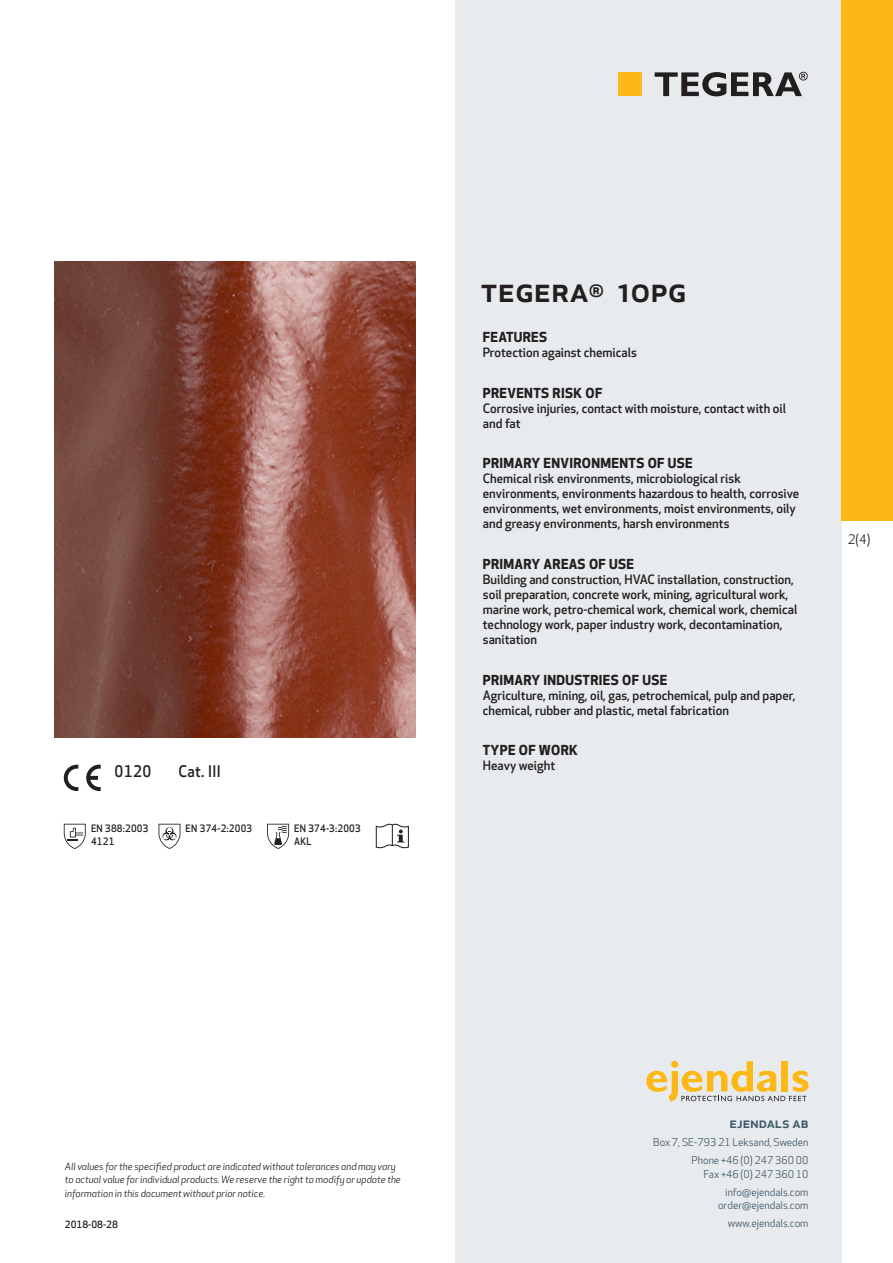
<style>
.page{position:relative;width:893px;height:1263px;background:#fff}
.page>*{position:absolute;margin:0;border:0;box-sizing:border-box;transform-origin:0 0}
.prodname{font:500 34.5px "Apex New";color:#231f20}
.Artikel{font:500 15.6px "Apex New";letter-spacing:.025em;color:#231f20;scale:.95 1}
.t1{font:500 15px "Apex New";color:#405968}
.Funktion_body{font:700 13.5px "Apex New";letter-spacing:.025em;color:#231f20}
.t2{font:12.75px "Apex New";color:#231f20}
.Funktion_body-2{font:500 12.6px/15px "Apex New";color:#231f20}
.t3{font:10.5px/18px "Apex New";color:#405968;text-align:right}
.Artikel-2{font:500 10.05px/13.2px "Apex New";letter-spacing:.025em;color:#231f20;scale:.95 1}
.t4{font:italic 9.75px/13.5px "Apex New";color:#231f20}
.Sidfot_datum{font:500 9.75px "Apex New";color:#231f20}
</style>
<div class="page">
<div style="left:455px;top:0;width:387px;height:1263px;background:#e8ebee"></div>
<svg style="left:646px;top:1061px;width:162px;height:40px"></svg>
<div style="left:842px;top:0;width:51px;height:520px;background:#fcb814"></div>
<div style="left:618px;top:72px;width:24px;height:24px;background:#fcb814"></div>
<svg style="left:655px;top:72px;width:153px;height:24px"></svg>
<svg style="left:86px;top:765px;width:15px;height:26px"></svg>
<svg style="left:64px;top:765px;width:14px;height:26px"></svg>
<svg style="left:64px;top:824px;width:22px;height:25px"></svg>
<svg style="left:159px;top:824px;width:21px;height:25px"></svg>
<svg style="left:267px;top:824px;width:22px;height:25px"></svg>
<svg style="left:376px;top:824px;width:33px;height:24px"></svg>
<img style="left:54px;top:261px;width:361px;height:477px">
<p class="Artikel" style="left:115px;top:761px;width:40px">0120</p>
<p class="Artikel" style="left:178px;top:761px;width:46px">Cat. III</p>
<p class="Artikel-2" style="left:91px;top:821px;width:62px">EN 388:2003<br>4121</p>
<p class="Artikel-2" style="left:186px;top:821px;width:72px">EN 374-2:2003</p>
<p class="Artikel-2" style="left:294px;top:821px;width:72px">EN 374-3:2003<br>AKL</p>
<p class="prodname" style="left:480px;top:266px;width:208px">TEGERA<sup>®</sup> 10PG</p>
<p class="Funktion_body" style="left:483px;top:327px;width:66px">FEATURES</p>
<p class="Funktion_body-2" style="left:483px;top:345px;width:156px">Protection against chemicals</p>
<p class="Funktion_body" style="left:483px;top:383px;width:121px">PREVENTS RISK OF</p>
<p class="Funktion_body-2" style="left:483px;top:400px;width:305px">Corrosive injuries, contact with moisture, contact with oil and fat</p>
<p class="Funktion_body" style="left:483px;top:453px;width:211px">PRIMARY ENVIRONMENTS OF USE</p>
<p class="Funktion_body-2" style="left:483px;top:471px;width:318px">Chemical risk environments, microbiological risk environments, environments hazardous to health, corrosive environments, wet environments, moist environments, oily and greasy environments, harsh environments</p>
<p class="Funktion_body" style="left:483px;top:554px;width:153px">PRIMARY AREAS OF USE</p>
<p class="Funktion_body-2" style="left:483px;top:571px;width:316px">Building and construction, HVAC installation, construction, soil preparation, concrete work, mining, agricultural work, marine work, petro-chemical work, chemical work, chemical technology work, paper industry work, decontamination, sanitation</p>
<p class="Funktion_body" style="left:483px;top:670px;width:186px">PRIMARY INDUSTRIES OF USE</p>
<p class="Funktion_body-2" style="left:483px;top:687px;width:314px">Agriculture, mining, oil, gas, petrochemical, pulp and paper, chemical, rubber and plastic, metal fabrication</p>
<p class="Funktion_body" style="left:483px;top:740px;width:97px">TYPE OF WORK</p>
<p class="Funktion_body-2" style="left:483px;top:758px;width:74px">Heavy weight</p>
<p class="t2" style="left:848px;top:531px;width:24px">2(4)</p>
<p class="t4" style="left:65px;top:1159px;width:337px">All values for the specified product are indicated without tolerances and may vary to actual value for individual products. We reserve the right to modify or update the information in this document without prior notice.</p>
<p class="Sidfot_datum" style="left:65px;top:1218px;width:54px">2018-08-28</p>
<p class="t1" style="left:729px;top:1113px;width:80px">ejendals ab</p>
<p class="t3" style="left:653px;top:1133px;width:157px">Box 7, SE-793 21 Leksand, Sweden<br>Phone +46 (0) 247 360 00</p>
<p class="t3" style="left:703px;top:1165px;width:107px">Fax +46 (0) 247 360 10 info@ejendals.com</p>
<p class="t3" style="left:718px;top:1196px;width:92px">order@ejendals.com</p>
<p class="t3" style="left:728px;top:1215px;width:82px">www.ejendals.com</p>
</div>
